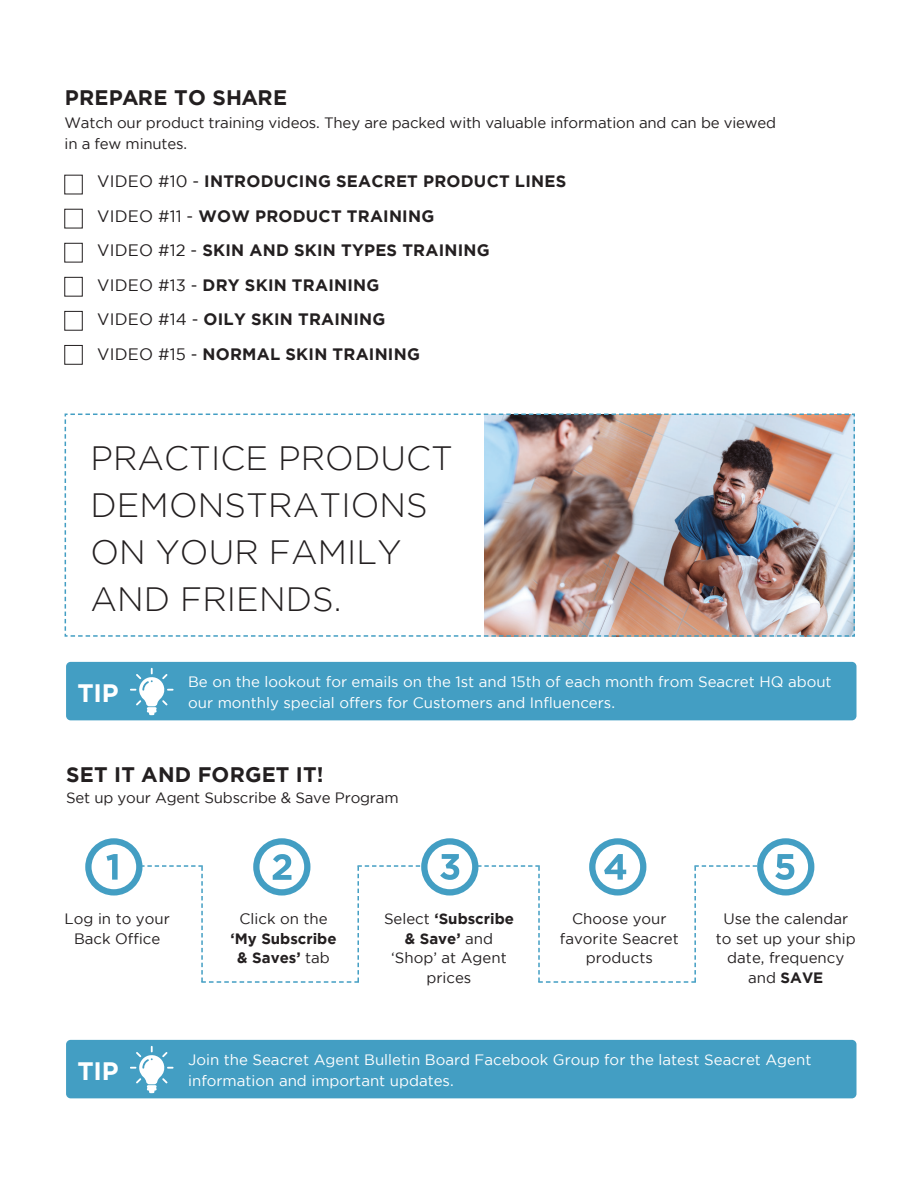
<style>
.page{position:relative;width:918px;height:1188px;background:#fff}
.page>*{position:absolute;margin:0;border:0;box-sizing:border-box;transform-origin:0 0}
.t1{font:300 33.75px/47.2px "Gotham";letter-spacing:.005em;color:#231f20}
.t2{font:700 25.2px "Gotham";letter-spacing:-.01em;color:#fff}
.t3{font:700 21px "Gotham";letter-spacing:.01em;color:#231f20}
.Subhead_2{font:700 16.5px "Gotham";letter-spacing:.015em;color:#231f20}
.t4{font:15px/19.5px "Gotham";letter-spacing:-.01em;color:#231f20;text-align:center}
.t5{font:15px "Gotham";color:#fff}
.t6{font:700 15px/19.5px "Gotham";color:#231f20;text-align:center}
.s1{font-weight:400}
.s2{font-weight:700}
</style>
<div class="page">
<div style="left:66px;top:662px;width:791px;height:58px;background:#439ec3;border-radius:5px"></div>
<svg style="left:130px;top:668px;width:44px;height:47px"></svg>
<div style="left:85px;top:838px;width:57px;height:58px;border:6px solid #439ec3;border-radius:50%"></div>
<svg style="left:107px;top:854px;width:11px;height:26px"></svg>
<div style="left:253px;top:838px;width:57px;height:58px;border:6px solid #439ec3;border-radius:50%"></div>
<div style="left:421px;top:838px;width:57px;height:58px;border:6px solid #439ec3;border-radius:50%"></div>
<svg style="left:440px;top:854px;width:19px;height:26px"></svg>
<div style="left:589px;top:838px;width:57px;height:58px;border:6px solid #439ec3;border-radius:50%"></div>
<div style="left:757px;top:838px;width:57px;height:58px;border:6px solid #439ec3;border-radius:50%"></div>
<svg style="left:775px;top:854px;width:19px;height:26px"></svg>
<svg style="left:140px;top:854px;width:280px;height:129px"></svg>
<svg style="left:477px;top:854px;width:280px;height:129px"></svg>
<img style="left:64px;top:413px;width:791px;height:224px">
<div style="left:66px;top:1040px;width:791px;height:58px;background:#439ec3;border-radius:5px"></div>
<svg style="left:130px;top:1046px;width:44px;height:47px"></svg>
<p class="t3" style="left:65px;top:86px;width:224px">PREPARE TO SHARE</p>
<p class="t4" style="left:65px;top:112px;width:713px;line-height:21px;text-align:left">Watch our product training videos. They are packed with valuable information and can be viewed in a few minutes.</p>
<p class="Subhead_2" style="left:97px;top:172px;width:471px"><span class="s1">VIDEO #10 -</span> INTRODUCING SEACRET PRODUCT LINES</p>
<p class="Subhead_2" style="left:97px;top:206px;width:339px"><span class="s1">VIDEO #11 -</span> WOW PRODUCT TRAINING</p>
<p class="Subhead_2" style="left:97px;top:241px;width:394px"><span class="s1">VIDEO #12 -</span> SKIN AND SKIN TYPES TRAINING</p>
<p class="Subhead_2" style="left:97px;top:275px;width:284px"><span class="s1">VIDEO #13 -</span> DRY SKIN TRAINING</p>
<p class="Subhead_2" style="left:97px;top:310px;width:290px"><span class="s1">VIDEO #14 -</span> OILY SKIN TRAINING</p>
<p class="Subhead_2" style="left:97px;top:344px;width:324px"><span class="s1">VIDEO #15 -</span> NORMAL SKIN TRAINING</p>
<p class="t1" style="left:90px;top:434px;width:364px">PRACTICE PRODUCT<br>DEMONSTRATIONS<br>ON YOUR FAMILY<br>AND FRIENDS.</p>
<p class="t2" style="left:77px;top:679px;width:43px">TIP</p>
<p class="t5" style="left:188px;top:673px;width:645px">Be on the lookout for emails on the 1st and 15th of each month from Seacret HQ about</p>
<p class="t5" style="left:188px;top:694px;width:428px">our monthly special offers for Customers and Influencers.</p>
<p class="t3" style="left:66px;top:762px;width:259px">SET IT AND FORGET IT!</p>
<p class="t4" style="left:66px;top:788px;width:334px">Set up your Agent Subscribe &amp; Save Program</p>
<p class="t4" style="left:65px;top:909px;width:107px">Log in to your<br>Back Office</p>
<p class="t6" style="left:231px;top:909px;width:108px"><span class="s1">Click on the </span>‘My Subscribe &amp; Saves’ <span class="s1">tab</span></p>
<p class="t4" style="left:384px;top:909px;width:132px">Select <span class="s2">‘Subscribe &amp; Save’</span> and ‘Shop’ at Agent prices</p>
<p class="t4" style="left:560px;top:909px;width:120px">Choose your favorite Seacret products</p>
<p class="t4" style="left:716px;top:909px;width:141px">Use the calendar to set up your ship date, frequency and <span class="s2">SAVE</span></p>
<p class="t2" style="left:77px;top:1057px;width:43px">TIP</p>
<p class="t5" style="left:188px;top:1051px;width:625px">Join the Seacret Agent Bulletin Board Facebook Group for the latest Seacret Agent</p>
<p class="t5" style="left:188px;top:1072px;width:267px">information and important updates.</p>
</div>
